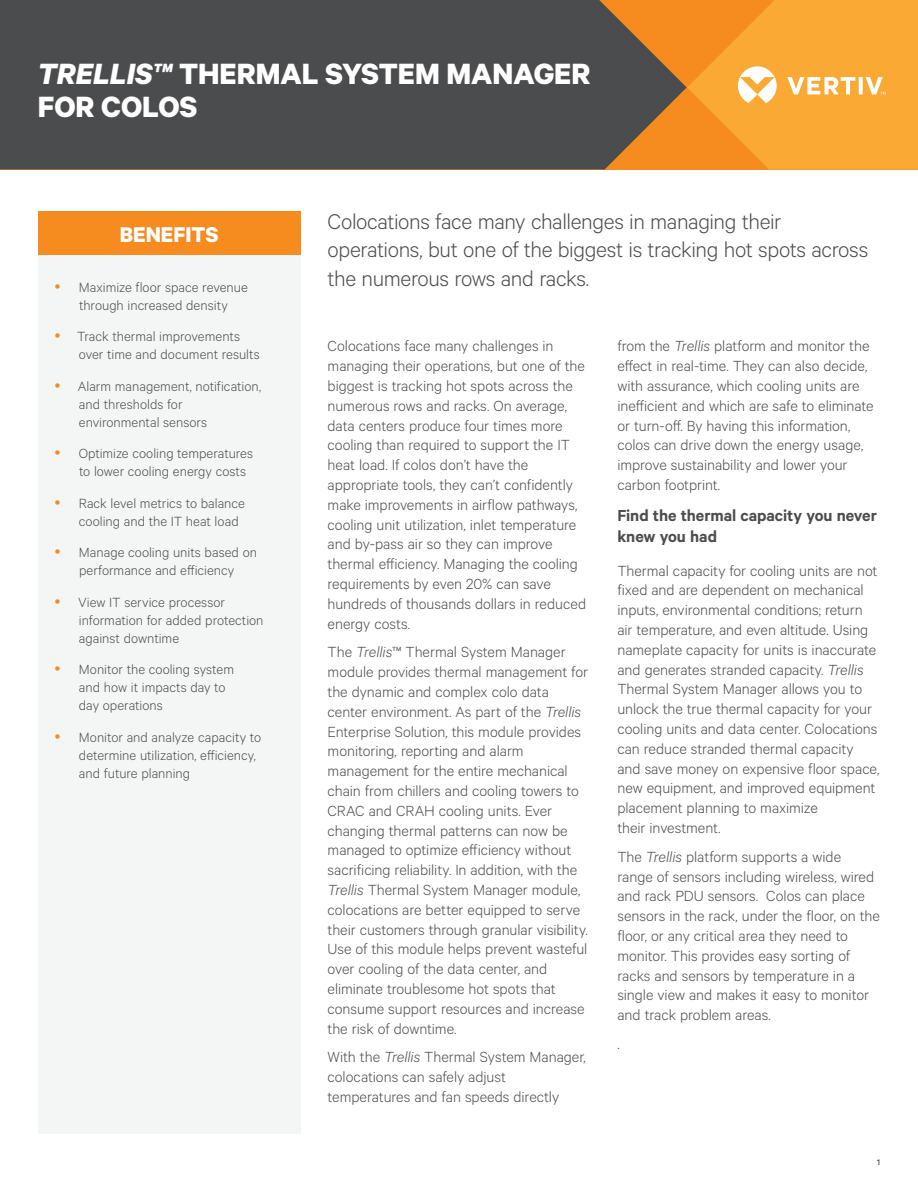
<style>
.page{position:relative;width:918px;height:1188px;background:#fff}
.page>*{position:absolute;margin:0;border:0;box-sizing:border-box;transform-origin:0 0}
.t1{font:700 33px/33px "Calibre";color:#fff}
.t2{font:300 24px/28.8px "Calibre";letter-spacing:-.015em;color:#4b4c4d}
.t3{font:700 24px "Calibre";color:#fff}
.t4{font:600 18px/21.6px "Calibre";color:#4b4c4d}
.t5{font:300 16.5px/19.8px "Calibre";color:#4b4c4d}
.t6{font:300 15px/18px "Calibre";color:#4b4c4d}
.t7{font:9px "Calibre";color:#231f20}
.s1{font-style:italic}
</style>
<div class="page">
<div style="left:0;top:0;width:599px;height:170px;background:#4b4c4d"></div>
<svg style="left:599px;top:0;width:319px;height:170px;background:#e09638"></svg>
<div style="left:38px;top:254px;width:263px;height:880px;background:#f4f5f5"></div>
<div style="left:38px;top:211px;width:263px;height:43px;background:#f68b1f"></div>
<h1 class="t1" style="left:38px;top:56px;width:554px"><span class="s1">TRELLIS™</span> THERMAL SYSTEM MANAGER<br>FOR COLOS</h1>
<h2 class="t3" style="left:120px;top:219px;width:100px">BENEFITS</h2>
<p class="t6" style="left:79px;top:277px;width:170px">Maximize floor space revenue through increased density</p>
<p class="t6" style="left:77px;top:327px;width:184px">Track thermal improvements over time and document results</p>
<p class="t6" style="left:78px;top:376px;width:185px">Alarm management, notification, and thresholds for environmental sensors</p>
<p class="t6" style="left:79px;top:444px;width:176px">Optimize cooling temperatures to lower cooling energy costs</p>
<p class="t6" style="left:79px;top:493px;width:168px">Rack level metrics to balance cooling and the IT heat load</p>
<p class="t6" style="left:79px;top:543px;width:180px">Manage cooling units based on performance and efficiency</p>
<p class="t6" style="left:78px;top:592px;width:187px">View IT service processor information for added protection against downtime</p>
<p class="t6" style="left:79px;top:660px;width:157px">Monitor the cooling system and how it impacts day to day operations</p>
<p class="t6" style="left:79px;top:727px;width:184px">Monitor and analyze capacity to determine utilization, efficiency, and future planning</p>
<h2 class="t2" style="left:328px;top:206px;width:542px">Colocations face many challenges in managing their operations, but one of the biggest is tracking hot spots across the numerous rows and racks.</h2>
<p class="t5" style="left:328px;top:336px;width:260px">Colocations face many challenges in managing their operations, but one of the biggest is tracking hot spots across the numerous rows and racks. On average, data centers produce four times more cooling than required to support the IT heat load. If colos don’t have the appropriate tools, they can’t confidently make improvements in airflow pathways, cooling unit utilization, inlet temperature and by-pass air so they can improve thermal efficiency. Managing the cooling requirements by even 20% can save hundreds of thousands dollars in reduced energy costs.</p>
<p class="t5" style="left:328px;top:642px;width:262px">The <span class="s1">Trellis</span>™ Thermal System Manager module provides thermal management for the dynamic and complex colo data center environment. As part of the <span class="s1">Trellis </span>Enterprise Solution, this module provides monitoring, reporting and alarm management for the entire mechanical chain from chillers and cooling towers to CRAC and CRAH cooling units. Ever changing thermal patterns can now be managed to optimize efficiency without sacrificing reliability. In addition, with the <span class="s1">Trellis</span> Thermal System Manager module, colocations are better equipped to serve their customers through granular visibility.<br>Use of this module helps prevent wasteful over cooling of the data center, and eliminate troublesome hot spots that consume support resources and increase the risk of downtime.</p>
<p class="t5" style="left:328px;top:1047px;width:260px">With the <span class="s1">Trellis</span> Thermal System Manager, colocations can safely adjust temperatures and fan speeds directly</p>
<p class="t5" style="left:617px;top:336px;width:258px">from the <span class="s1">Trellis</span> platform and monitor the effect in real-time. They can also decide, with assurance, which cooling units are inefficient and which are safe to eliminate or turn-off. By having this information, colos can drive down the energy usage, improve sustainability and lower your carbon footprint.</p>
<p class="t4" style="left:617px;top:504px;width:261px">Find the thermal capacity you never knew you had</p>
<p class="t5" style="left:617px;top:560px;width:264px">Thermal capacity for cooling units are not fixed and are dependent on mechanical inputs, environmental conditions; return air temperature, and even altitude. Using nameplate capacity for units is inaccurate and generates stranded capacity. <span class="s1">Trellis </span>Thermal System Manager allows you to unlock the true thermal capacity for your cooling units and data center. Colocations can reduce stranded thermal capacity and save money on expensive floor space, new equipment, and improved equipment placement planning to maximize<br>their investment.</p>
<p class="t5" style="left:617px;top:846px;width:264px">The <span class="s1">Trellis</span> platform supports a wide range of sensors including wireless, wired and rack PDU sensors. Colos can place sensors in the rack, under the floor, on the floor, or any critical area they need to monitor. This provides easy sorting of racks and sensors by temperature in a single view and makes it easy to monitor and track problem areas.</p>
<p class="t5" style="left:617px;top:1033px;width:4px">.</p>
<p class="t7" style="left:877px;top:1157px;width:4px">1</p>
</div>
